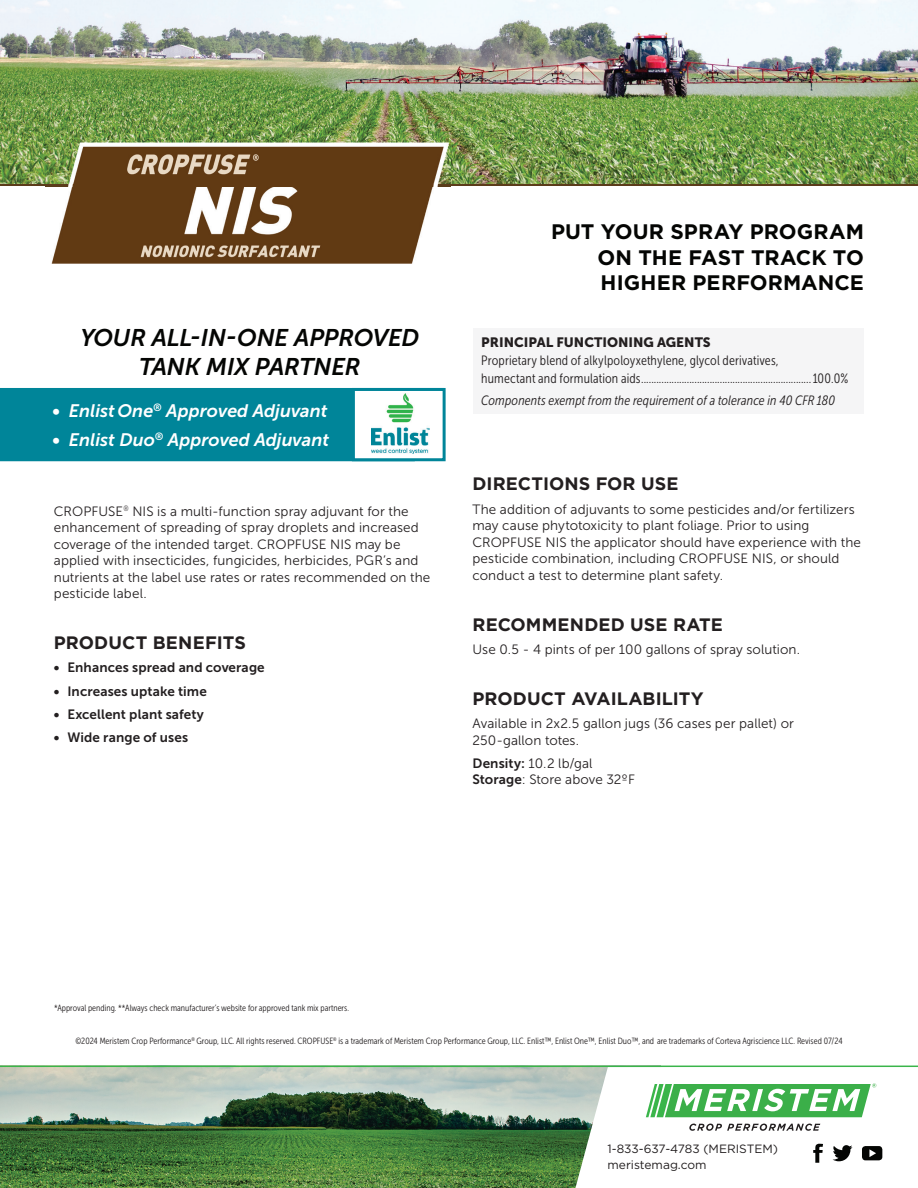
<style>
.page{position:relative;width:918px;height:1188px;background:#fff}
.page>*{position:absolute;margin:0;border:0;box-sizing:border-box;transform-origin:0 0}
.t1{font:italic 24px/28.8px "Museo Sans 700";letter-spacing:-.01em;color:#040503;text-align:center}
.t2{font:700 21px/25.2px "Gotham";letter-spacing:.005em;color:#040503;text-align:justify}
.t3{font:700 18px "Gotham";letter-spacing:.005em;color:#231f20}
.t4{font:italic 18px "Museo Sans 700";color:#fff}
.t5{font:13.5px/16.5px "Museo Sans 300";letter-spacing:.005em;color:#231f20}
.t6{font:13.5px/18px "Museo Sans Cond 300";letter-spacing:.01em;color:#231f20}
.t7{font:13.5px "Museo Sans 700";letter-spacing:.01em;color:#231f20}
.t8{font:italic 13.5px "Museo Sans Cond 300";letter-spacing:.01em;color:#231f20}
.t9{font:13.5px "Museo Sans 900";color:#231f20}
.t10{font:12px/15.3px "Gotham";color:#231f20}
.t11{font:9px "Museo Sans Cond 300";color:#231f20}
.s1{font-family:"Museo Sans 700"}
</style>
<div class="page">
<img style="left:0;top:0;width:918px;height:185px">
<hr style="left:0;top:185px;width:918px;height:1px;background:#5b3c1b">
<img style="left:0;top:1067px;width:575px;height:121px">
<hr style="left:0;top:1066px;width:918px;height:1px;background:#3ab54a">
<svg style="left:575px;top:1067px;width:308px;height:121px"></svg>
<img style="left:46px;top:141px;width:405px;height:123px">
<div style="left:0;top:388px;width:352px;height:73px;background:#008599"></div>
<img style="left:371px;top:394px;width:58px;height:59px">
<div style="left:352px;top:388px;width:94px;height:73px;border:3px solid #008599"></div>
<div style="left:473px;top:328px;width:391px;height:86px;background:#f5f5f6"></div>
<h1 class="t1" style="left:81px;top:323px;width:340px">YOUR ALL-IN-ONE APPROVED<br>TANK MIX PARTNER</h1>
<h3 class="t4" style="left:53px;top:401px;width:276px">• Enlist One<sup>®</sup> Approved Adjuvant</h3>
<h3 class="t4" style="left:53px;top:430px;width:278px">• Enlist Duo<sup>®</sup> Approved Adjuvant</h3>
<p class="t5" style="left:54px;top:503px;width:378px">CROPFUSE<sup>®</sup> NIS is a multi-function spray adjuvant for the enhancement of spreading of spray droplets and increased coverage of the intended target. CROPFUSE NIS may be applied with insecticides, fungicides, herbicides, PGR’s and nutrients at the label use rates or rates recommended on the pesticide label.</p>
<h3 class="t3" style="left:54px;top:632px;width:193px">PRODUCT BENEFITS</h3>
<p class="t7" style="left:54px;top:660px;width:212px">• Enhances spread and coverage</p>
<p class="t7" style="left:54px;top:683px;width:155px">• Increases uptake time</p>
<p class="t7" style="left:54px;top:707px;width:152px">• Excellent plant safety</p>
<p class="t7" style="left:54px;top:730px;width:136px">• Wide range of uses</p>
<h2 class="t2" style="left:598px;top:219px;width:268px;text-indent:-47px">PUT YOUR SPRAY PROGRAM ON THE FAST TRACK TO HIGHER PERFORMANCE</h2>
<p class="t9" style="left:481px;top:334px;width:231px">PRINCIPAL FUNCTIONING AGENTS</p>
<p class="t6" style="left:481px;top:351px;width:368px">Proprietary blend of alkylpoloyxethylene, glycol derivatives,<br>humectant and formulation aids ...................................................................100.0%</p>
<p class="t8" style="left:481px;top:393px;width:355px">Components exempt from the requirement of a tolerance in 40 CFR 180</p>
<h3 class="t3" style="left:472px;top:474px;width:207px">DIRECTIONS FOR USE</h3>
<p class="t5" style="left:472px;top:501px;width:390px">The addition of adjuvants to some pesticides and/or fertilizers may cause phytotoxicity to plant foliage. Prior to using CROPFUSE NIS the applicator should have experience with the pesticide combination, including CROPFUSE NIS, or should conduct a test to determine plant safety.</p>
<h3 class="t3" style="left:472px;top:614px;width:252px">RECOMMENDED USE RATE</h3>
<p class="t5" style="left:472px;top:641px;width:329px">Use 0.5 - 4 pints of per 100 gallons of spray solution.</p>
<h3 class="t3" style="left:472px;top:688px;width:233px">PRODUCT AVAILABILITY</h3>
<p class="t5" style="left:472px;top:715px;width:323px">Available in 2x2.5 gallon jugs (36 cases per pallet) or<br>250-gallon totes.</p>
<p class="t5" style="left:472px;top:755px;width:164px"><span class="s1">Density:</span> 10.2 lb/gal<br><span class="s1">Storage</span>: Store above 32ºF</p>
<p class="t11" style="left:54px;top:1003px;width:297px">*Approval pending. **Always check manufacturer’s website for approved tank mix partners.</p>
<p class="t11" style="left:75px;top:1036px;width:769px">©2024 Meristem Crop Performance<sup>®</sup> Group, LLC. All rights reserved. CROPFUSE<sup>®</sup> is a trademark of Meristem Crop Performance Group, LLC. Enlist™, Enlist One™, Enlist Duo™, and are trademarks of Corteva Agriscience LLC. Revised 07/24</p>
<p class="t10" style="left:608px;top:1141px;width:172px">1-833-637-4783 (MERISTEM) meristemag.com</p>
</div>
